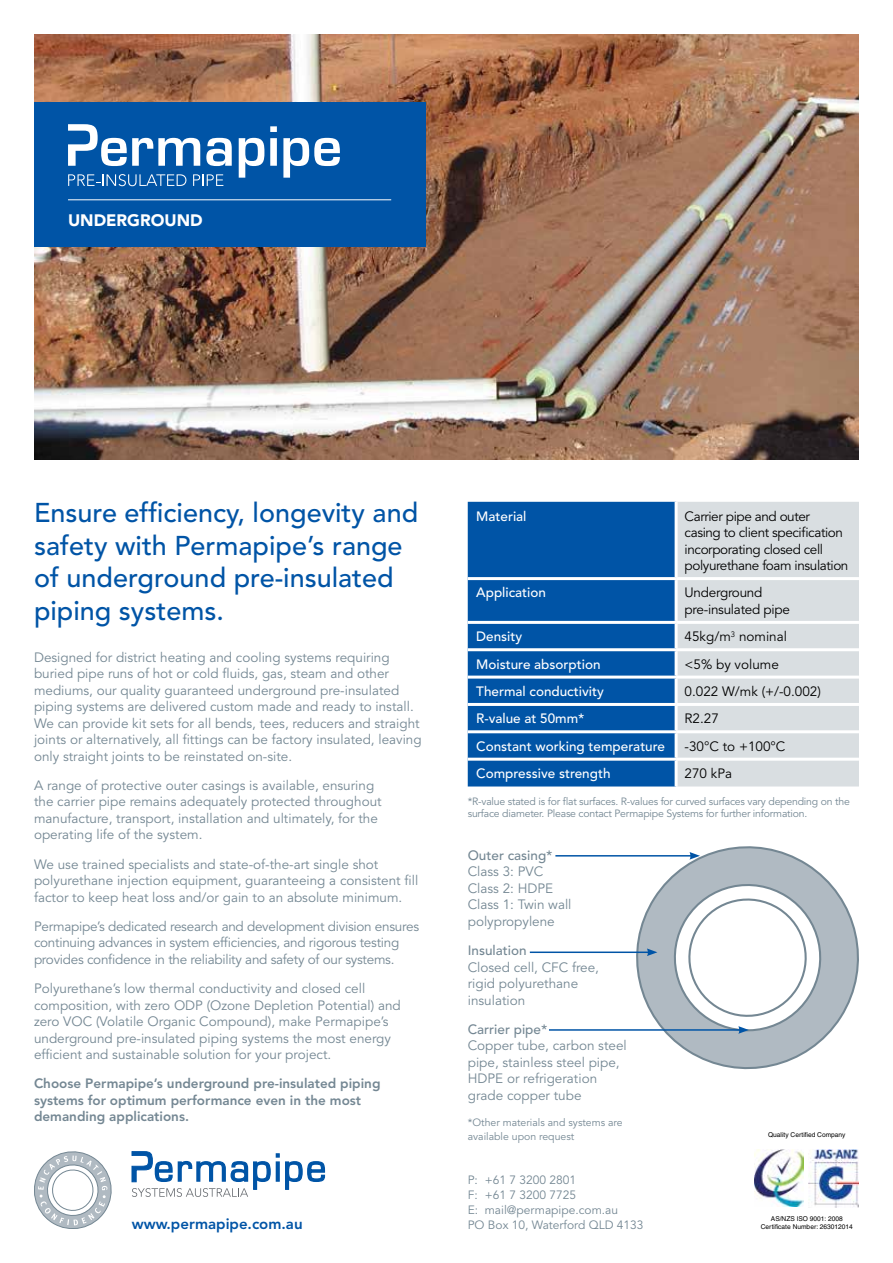
<style>
.page{position:relative;width:893px;height:1263px;background:#fff}
.page>*{position:absolute;margin:0;border:0;box-sizing:border-box;transform-origin:0 0}
.t1{font:500 27px/32.4px "Avenir";color:#0054a6}
.t2{font:900 16.5px "Avenir";color:#fff}
.t3{font:800 15px "Avenir";color:#0054a6}
.t4{font:13.5px/16.5px "Avenir";color:#748793}
.t5{font:13.5px/16.5px "Avenir";letter-spacing:-.02em;color:#748793}
.t6{font:13.5px/16.5px "Avenir";letter-spacing:-.03em;color:#000}
.t7{font:500 13.5px "Avenir";color:#fff}
.t8{font:800 13.5px/16.5px "Avenir";color:#748793}
.t9{font:500 13.5px "Avenir";color:#748793}
.t10{font:13.5px "Avenir";color:#000}
.t11{font:12px/15px "Avenir";color:#748793}
.t12{font:10.5px/12px "Avenir";letter-spacing:-.02em;color:#748793}
.t13{font:10.5px/13.5px "Avenir";color:#748793}
.t14{font:6.6px/7.9px "Helvetica";color:#000;text-align:center}
</style>
<div class="page">
<img style="left:34px;top:34px;width:825px;height:425px">
<div style="left:34px;top:102px;width:391px;height:145px;background:#0054a6"></div>
<svg style="left:132px;top:1151px;width:193px;height:46px"></svg>
<img style="left:809px;top:1150px;width:50px;height:57px">
<img style="left:754px;top:1149px;width:50px;height:58px">
<div style="left:468px;top:502px;width:207px;height:284px;background:#0054a6"></div>
<div style="left:678px;top:502px;width:181px;height:284px;background:#d9dee1"></div>
<hr style="left:468px;top:577px;width:208px;height:3px;background:#fff">
<hr style="left:676px;top:577px;width:183px;height:3px;background:#fff">
<hr style="left:468px;top:621px;width:208px;height:3px;background:#fff">
<hr style="left:676px;top:621px;width:183px;height:3px;background:#fff">
<hr style="left:468px;top:648px;width:208px;height:3px;background:#fff">
<hr style="left:676px;top:648px;width:183px;height:3px;background:#fff">
<hr style="left:468px;top:676px;width:208px;height:3px;background:#fff">
<hr style="left:676px;top:676px;width:183px;height:3px;background:#fff">
<hr style="left:468px;top:703px;width:208px;height:3px;background:#fff">
<hr style="left:676px;top:703px;width:183px;height:3px;background:#fff">
<hr style="left:468px;top:730px;width:208px;height:3px;background:#fff">
<hr style="left:676px;top:730px;width:183px;height:3px;background:#fff">
<hr style="left:468px;top:758px;width:208px;height:3px;background:#fff">
<hr style="left:676px;top:758px;width:183px;height:3px;background:#fff">
<svg style="left:34px;top:1151px;width:78px;height:78px"></svg>
<svg style="left:636px;top:846px;width:223px;height:223px"></svg>
<hr style="left:530px;top:951px;width:119px;height:2px;background:#0054a6">
<svg style="left:647px;top:948px;width:10px;height:8px"></svg>
<hr style="left:555px;top:855px;width:137px;height:1px;background:#0054a6">
<svg style="left:689px;top:852px;width:11px;height:8px"></svg>
<hr style="left:549px;top:1029px;width:192px;height:2px;background:#0054a6">
<svg style="left:681px;top:891px;width:133px;height:143px"></svg>
<svg style="left:68px;top:174px;width:118px;height:12px"></svg>
<svg style="left:193px;top:174px;width:30px;height:12px"></svg>
<svg style="left:206px;top:138px;width:26px;height:28px"></svg>
<svg style="left:239px;top:138px;width:25px;height:40px"></svg>
<svg style="left:270px;top:126px;width:7px;height:40px"></svg>
<svg style="left:283px;top:138px;width:57px;height:40px"></svg>
<svg style="left:68px;top:124px;width:132px;height:42px"></svg>
<hr style="left:68px;top:199px;width:323px;height:1px;background:#fff">
<p class="t2" style="left:68px;top:210px;width:136px">UNDERGROUND</p>
<h1 class="t1" style="left:34px;top:498px;width:386px">Ensure efficiency, longevity and safety with Permapipe’s range of underground pre-insulated piping systems.</h1>
<p class="t4" style="left:34px;top:649px;width:389px">Designed for district heating and cooling systems requiring buried pipe runs of hot or cold fluids, gas, steam and other mediums, our quality guaranteed underground pre-insulated piping systems are delivered custom made and ready to install.<br>We can provide kit sets for all bends, tees, reducers and straight joints or alternatively, all fittings can be factory insulated, leaving only straight joints to be reinstated on-site.</p>
<p class="t4" style="left:34px;top:777px;width:349px">A range of protective outer casings is available, ensuring the carrier pipe remains adequately protected throughout manufacture, transport, installation and ultimately, for the operating life of the system.</p>
<p class="t4" style="left:34px;top:856px;width:386px">We use trained specialists and state-of-the-art single shot polyurethane injection equipment, guaranteeing a consistent fill factor to keep heat loss and/or gain to an absolute minimum.</p>
<p class="t5" style="left:34px;top:918px;width:387px">Permapipe’s dedicated research and development division ensures continuing advances in system efficiencies, and rigorous testing provides confidence in the reliability and safety of our systems.</p>
<p class="t4" style="left:34px;top:981px;width:368px">Polyurethane’s low thermal conductivity and closed cell composition, with zero ODP (Ozone Depletion Potential) and zero VOC (Volatile Organic Compound), make Permapipe’s underground pre-insulated piping systems the most energy efficient and sustainable solution for your project.</p>
<p class="t8" style="left:34px;top:1075px;width:348px">Choose Permapipe’s underground pre-insulated piping systems for optimum performance even in the most demanding applications.</p>
<p class="t3" style="left:132px;top:1215px;width:172px">www.permapipe.com.au</p>
<p class="t7" style="left:476px;top:508px;width:52px">Material</p>
<p class="t6" style="left:685px;top:508px;width:165px">Carrier pipe and outer casing to client specification incorporating closed cell polyurethane foam insulation</p>
<p class="t7" style="left:476px;top:585px;width:71px">Application</p>
<p class="t6" style="left:685px;top:585px;width:107px">Underground pre-insulated pipe</p>
<p class="t7" style="left:476px;top:629px;width:47px">Density</p>
<p class="t10" style="left:685px;top:629px;width:104px">45kg/m<sup>3</sup> nominal</p>
<p class="t7" style="left:476px;top:656px;width:126px">Moisture absorption</p>
<p class="t10" style="left:685px;top:656px;width:96px">&lt;5% by volume</p>
<p class="t7" style="left:476px;top:683px;width:129px">Thermal conductivity</p>
<p class="t6" style="left:685px;top:683px;width:138px">0.022 W/mk (+/-0.002)</p>
<p class="t7" style="left:476px;top:711px;width:110px">R-value at 50mm*</p>
<p class="t6" style="left:685px;top:711px;width:36px">R2.27</p>
<p class="t7" style="left:476px;top:738px;width:190px">Constant working temperature</p>
<p class="t6" style="left:685px;top:738px;width:102px">-30°C to +100°C</p>
<p class="t7" style="left:476px;top:765px;width:136px">Compressive strength</p>
<p class="t6" style="left:685px;top:765px;width:49px">270 kPa</p>
<p class="t12" style="left:468px;top:796px;width:384px">*R-value stated is for flat surfaces. R-values for curved surfaces vary depending on the surface diameter. Please contact Permapipe Systems for further information.</p>
<p class="t9" style="left:468px;top:847px;width:86px">Outer casing*</p>
<p class="t4" style="left:468px;top:864px;width:105px">Class 3: PVC<br>Class 2: HDPE<br>Class 1: Twin wall polypropylene</p>
<p class="t9" style="left:468px;top:943px;width:60px">Insulation</p>
<p class="t4" style="left:468px;top:959px;width:133px">Closed cell, CFC free, rigid polyurethane insulation</p>
<p class="t9" style="left:468px;top:1021px;width:81px">Carrier pipe*</p>
<p class="t4" style="left:468px;top:1038px;width:160px">Copper tube, carbon steel pipe, stainless steel pipe,<br>HDPE or refrigeration grade copper tube</p>
<p class="t13" style="left:468px;top:1116px;width:156px">*Other materials and systems are available upon request</p>
<p class="t11" style="left:468px;top:1173px;width:177px">P: +61 7 3200 2801<br>F: +61 7 3200 7725<br>E: mail@permapipe.com.au<br>PO Box 10, Waterford QLD 4133</p>
<p class="t14" style="left:768px;top:1131px;width:79px">Quality Certified Company</p>
<p class="t14" style="left:761px;top:1214px;width:94px">AS/NZS ISO 9001: 2008<br>Certificate Number: 263012014</p>
</div>
